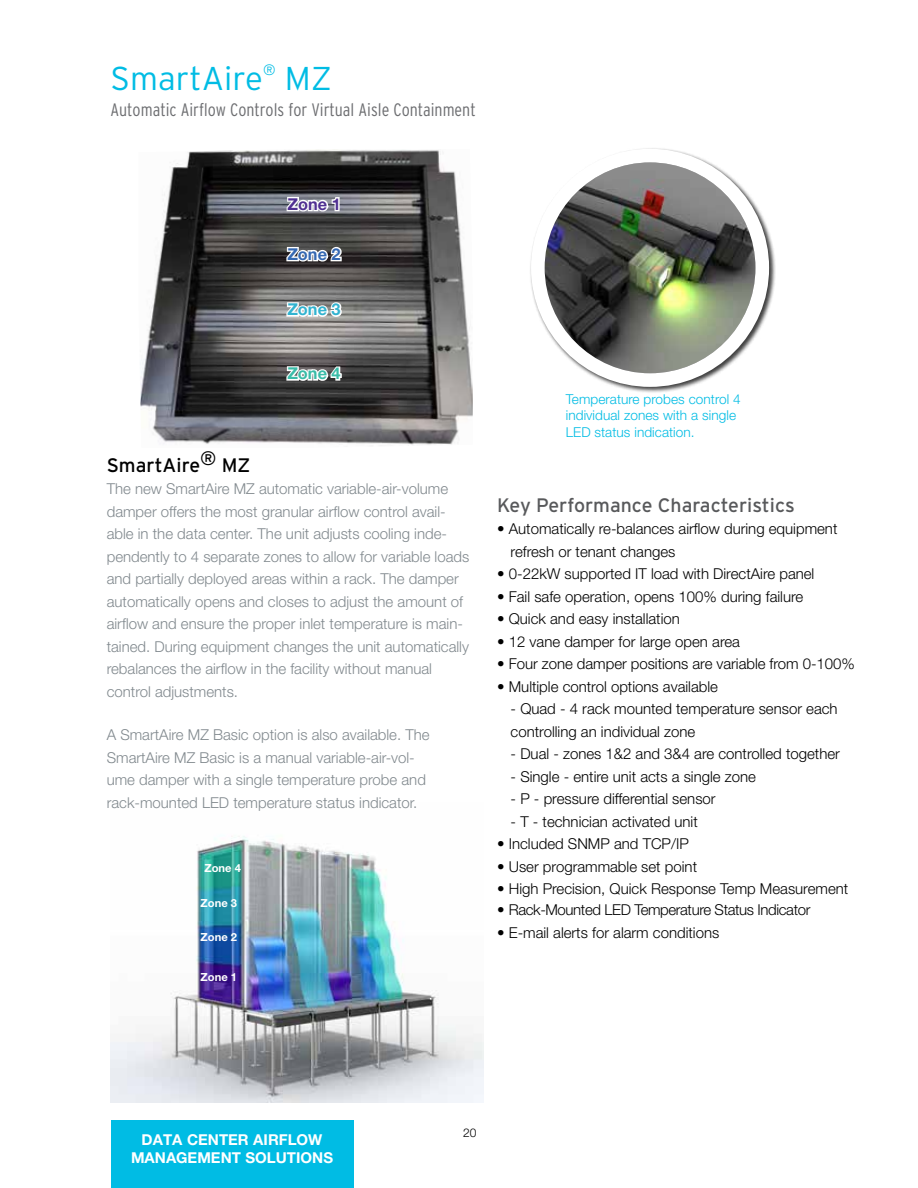
<style>
.page{position:relative;width:918px;height:1188px;background:#fff}
.page>*{position:absolute;margin:0;border:0;box-sizing:border-box;transform-origin:0 0}
.t1{font:300 33px "Interstate";color:#00bce4}
.t2{font:19.5px "Interstate";color:#58595b}
.t3{font:19.5px "Interstate";color:#000}
.t4{font:300 condensed 18px "Interstate";color:#6d6e71}
.t5{font:700 16.35px "Helvetica Neue LT Std";color:#503092}
.t6{font:700 16.35px "Helvetica Neue LT Std";color:#3568b2}
.t7{font:700 16.35px "Helvetica Neue LT Std";color:#32b3d0}
.t8{font:700 16.35px "Helvetica Neue LT Std";color:#3abca8}
.t9{font:300 15px/22.5px "Helvetica Neue LT Std";color:#81898e}
.t10{font:300 15px/22.5px "Helvetica Neue LT Std";color:#000}
.t11{font:300 15px "Helvetica Neue LT Std";letter-spacing:-.025em;color:#000}
.t12{font:700 15px/18px "Helvetica Neue LT Std";color:#fff;text-align:center}
.t13{font:300 15px "Interstate";color:#00bce4}
.t14{font:300 13.65px/16.4px "Helvetica Neue LT Std";letter-spacing:.005em;color:#00bce4}
.t15{font:300 12px "Helvetica Neue LT Std";color:#000}
.t16{font:700 11.1px "Helvetica Neue LT Std";color:#fff}
</style>
<div class="page">
<img style="left:140px;top:149px;width:333px;height:296px">
<div style="left:111px;top:1120px;width:243px;height:68px;background:#00bce4"></div>
<div style="left:530px;top:147px;width:246px;height:247px;background:#000;opacity:.75"></div>
<img style="left:545px;top:162px;width:210px;height:211px;border-radius:105px">
<div style="left:531px;top:149px;width:238px;height:238px;border:14px solid #fff;border-radius:50%"></div>
<svg style="left:285px;top:195px;width:56px;height:18px"></svg>
<svg style="left:285px;top:246px;width:58px;height:17px"></svg>
<svg style="left:285px;top:301px;width:58px;height:17px"></svg>
<svg style="left:285px;top:362px;width:58px;height:20px"></svg>
<img style="left:111px;top:836px;width:372px;height:267px">
<h1 class="t1" style="left:111px;top:59px;width:154px">SmartAire</h1>
<p class="t13" style="left:263px;top:61px;width:14px">®</p>
<h1 class="t1" style="left:285px;top:59px;width:48px">MZ</h1>
<p class="t4" style="left:111px;top:99px;width:367px">Automatic Airflow Controls for Virtual Aisle Containment</p>
<p class="t5" style="left:288px;top:194px;width:55px">Zone 1</p>
<p class="t6" style="left:287px;top:244px;width:55px">Zone 2</p>
<p class="t7" style="left:287px;top:299px;width:55px">Zone 3</p>
<p class="t8" style="left:287px;top:363px;width:55px">Zone 4</p>
<h2 class="t3" style="left:107px;top:453px;width:145px">SmartAire® MZ</h2>
<p class="t9" style="left:107px;top:477px;width:364px">The new SmartAire MZ automatic variable-air-volume damper offers the most granular airflow control avail&shy;able in the data center. The unit adjusts cooling inde&shy;pendently to 4 separate zones to allow for variable loads and partially deployed areas within a rack. The damper automatically opens and closes to adjust the amount of airflow and ensure the proper inlet temperature is main&shy;tained. During equipment changes the unit automatically rebalances the airflow in the facility without manual control adjustments.</p>
<p class="t9" style="left:107px;top:723px;width:324px">A SmartAire MZ Basic option is also available. The SmartAire MZ Basic is a manual variable-air-vol&shy;ume damper with a single temperature probe and rack-mounted LED temperature status indicator.</p>
<p class="t16" style="left:205px;top:861px;width:38px">Zone 4</p>
<p class="t16" style="left:201px;top:897px;width:38px">Zone 3</p>
<p class="t16" style="left:201px;top:930px;width:38px">Zone 2</p>
<p class="t16" style="left:201px;top:971px;width:38px">Zone 1</p>
<p class="t14" style="left:566px;top:391px;width:177px">Temperature probes control 4 individual zones with a single<br>LED status indication.</p>
<h2 class="t2" style="left:497px;top:493px;width:299px">Key Performance Characteristics</h2>
<p class="t10" style="left:511px;top:518px;width:328px;text-indent:-14px">• Automatically re-balances airflow during equipment refresh or tenant changes</p>
<p class="t10" style="left:497px;top:563px;width:319px">• 0-22kW supported IT load with DirectAire panel</p>
<p class="t10" style="left:497px;top:585px;width:308px">• Fail safe operation, opens 100% during failure</p>
<p class="t10" style="left:497px;top:608px;width:184px">• Quick and easy installation</p>
<p class="t10" style="left:497px;top:630px;width:244px">• 12 vane damper for large open area</p>
<p class="t10" style="left:497px;top:653px;width:359px">• Four zone damper positions are variable from 0-100%</p>
<p class="t10" style="left:497px;top:675px;width:222px">• Multiple control options available</p>
<p class="t10" style="left:511px;top:698px;width:329px">- Quad - 4 rack mounted temperature sensor each controlling an individual zone</p>
<p class="t10" style="left:511px;top:743px;width:331px">- Dual - zones 1&amp;2 and 3&amp;4 are controlled together</p>
<p class="t10" style="left:511px;top:765px;width:247px">- Single - entire unit acts a single zone</p>
<p class="t10" style="left:511px;top:788px;width:207px">- P - pressure differential sensor</p>
<p class="t10" style="left:511px;top:810px;width:189px">- T - technician activated unit</p>
<p class="t10" style="left:497px;top:833px;width:193px">• Included SNMP and TCP/IP</p>
<p class="t10" style="left:497px;top:855px;width:202px">• User programmable set point</p>
<p class="t10" style="left:497px;top:878px;width:353px">• High Precision, Quick Response Temp Measurement</p>
<p class="t11" style="left:497px;top:901px;width:315px">• Rack-Mounted LED Temperature Status Indicator</p>
<p class="t10" style="left:497px;top:921px;width:224px">• E-mail alerts for alarm conditions</p>
<p class="t12" style="left:131px;top:1130px;width:204px">DATA CENTER AIRFLOW<br>MANAGEMENT SOLUTIONS</p>
<p class="t15" style="left:463px;top:1125px;width:15px">20</p>
</div>
